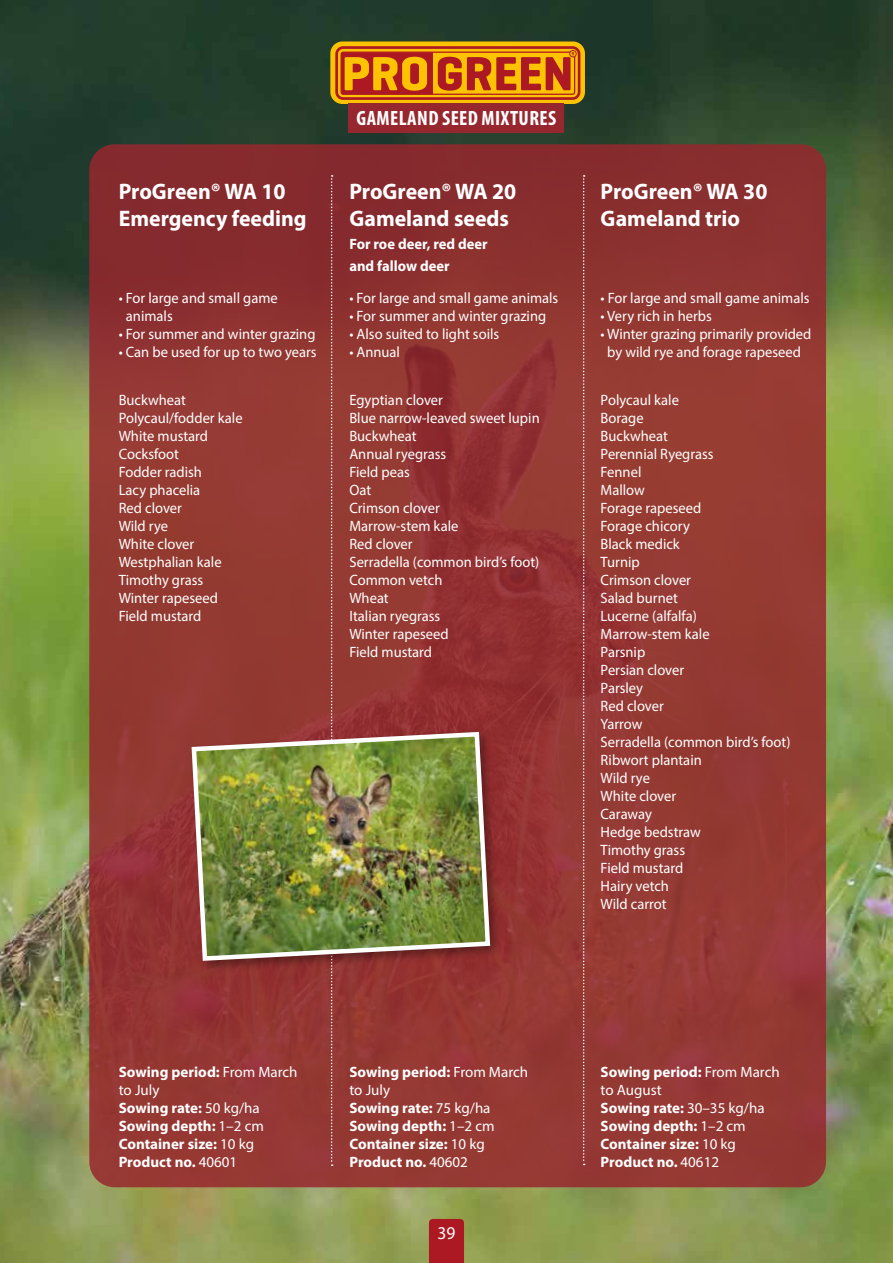
<style>
.page{position:relative;width:893px;height:1263px;background:#fff}
.page>*{position:absolute;margin:0;border:0;box-sizing:border-box;transform-origin:0 0}
.t1{font:700 22.5px/27px "Myriad Pro";color:#fff}
.t2{font:700 condensed 20.7px "Myriad Pro";letter-spacing:.02em;color:#fff}
.t3{font:18px "Myriad Pro";color:#fff}
.t4{font:15px/18px "Myriad Pro";color:#fff}
.t5{font:700 15px/18px "Myriad Pro";color:#fff}
.s1{font-weight:400}
</style>
<div class="page">
<img style="left:0;top:0;width:893px;height:1263px">
<div style="left:89px;top:144px;width:737px;height:1043px;background:linear-gradient(to right,#913432,#943833);border-radius:26px"></div>
<svg style="left:331px;top:175px;width:2px;height:991px"></svg>
<svg style="left:583px;top:175px;width:2px;height:990px;background:#af6b68"></svg>
<div style="left:332px;top:43px;width:252px;height:60px;background:#fdc300;border-radius:11px"></div>
<div style="left:330px;top:41px;width:255px;height:63px;border:3px solid #fdc300;border-radius:11px"></div>
<svg style="left:337px;top:48px;width:242px;height:51px"></svg>
<div style="left:335px;top:46px;width:245px;height:54px;border:3px solid #ad1923;border-radius:6px"></div>
<div style="left:341px;top:52px;width:92px;height:42px;background:#ad1923"></div>
<div style="left:341px;top:52px;width:234px;height:43px;border:1px solid #ad1923;border-radius:2px"></div>
<svg style="left:345px;top:57px;width:82px;height:34px"></svg>
<div style="left:569px;top:50px;width:7px;height:7px;border:1px solid #ad1923;border-radius:50%"></div>
<svg style="left:438px;top:52px;width:136px;height:39px"></svg>
<div style="left:348px;top:103px;width:216px;height:30px;background:#97272e"></div>
<div style="left:188px;top:729px;width:315px;height:244px;background:#000;opacity:.35"></div>
<img style="left:189px;top:729px;width:304px;height:234px">
<div style="left:429px;top:1219px;width:35px;height:44px;background:#ad1923"></div>
<h2 class="t2" style="left:357px;top:106px;width:201px">GAMELAND SEED MIXTURES</h2>
<h1 class="t1" style="left:119px;top:177px;width:189px">ProGreen® WA 10<br>Emergency feeding</h1>
<p class="t4" style="left:126px;top:288px;width:153px;text-indent:-7px">• For large and small game animals</p>
<p class="t4" style="left:119px;top:324px;width:198px">• For summer and winter grazing</p>
<p class="t4" style="left:119px;top:342px;width:199px">• Can be used for up to two years</p>
<h1 class="t1" style="left:349px;top:177px;width:168px">ProGreen® WA 20<br>Gameland seeds</h1>
<p class="t5" style="left:349px;top:232px;width:140px;line-height:22.5px">For roe deer, red deer and fallow deer</p>
<p class="t4" style="left:349px;top:288px;width:210px">• For large and small game animals</p>
<p class="t4" style="left:349px;top:306px;width:198px">• For summer and winter grazing</p>
<p class="t4" style="left:349px;top:324px;width:151px">• Also suited to light soils</p>
<p class="t4" style="left:349px;top:342px;width:52px">• Annual</p>
<h1 class="t1" style="left:601px;top:177px;width:168px">ProGreen® WA 30<br>Gameland trio</h1>
<p class="t4" style="left:601px;top:288px;width:210px">• For large and small game animals</p>
<p class="t4" style="left:601px;top:306px;width:113px">• Very rich in herbs</p>
<p class="t4" style="left:601px;top:324px;width:212px;text-align:center">• Winter grazing primarily provided by wild rye and forage rapeseed</p>
<p class="t4" style="left:119px;top:391px;width:125px">Buckwheat<br>Polycaul/fodder kale<br>White mustard<br>Cocksfoot<br>Fodder radish<br>Lacy phacelia<br>Red clover<br>Wild rye<br>White clover<br>Westphalian kale<br>Timothy grass<br>Winter rapeseed<br>Field mustard</p>
<p class="t4" style="left:349px;top:391px;width:192px">Egyptian clover<br>Blue narrow-leaved sweet lupin<br>Buckwheat<br>Annual ryegrass<br>Field peas<br>Oat<br>Crimson clover<br>Marrow-stem kale<br>Red clover<br>Serradella (common bird’s foot)<br>Common vetch<br>Wheat<br>Italian ryegrass<br>Winter rapeseed<br>Field mustard</p>
<p class="t4" style="left:601px;top:391px;width:191px">Polycaul kale<br>Borage<br>Buckwheat<br>Perennial Ryegrass<br>Fennel<br>Mallow<br>Forage rapeseed<br>Forage chicory<br>Black medick<br>Turnip<br>Crimson clover<br>Salad burnet<br>Lucerne (alfalfa)<br>Marrow-stem kale<br>Parsnip<br>Persian clover<br>Parsley<br>Red clover<br>Yarrow<br>Serradella (common bird’s foot)<br>Ribwort plantain<br>Wild rye<br>White clover<br>Caraway<br>Hedge bedstraw<br>Timothy grass<br>Field mustard<br>Hairy vetch<br>Wild carrot</p>
<p class="t5" style="left:119px;top:1062px;width:180px">Sowing period: <span class="s1">From March to July<br></span>Sowing rate: <span class="s1">50 kg/ha<br></span>Sowing depth: <span class="s1">1–2 cm<br></span>Container size: <span class="s1">10 kg<br></span>Product no. <span class="s1">40601</span></p>
<p class="t5" style="left:349px;top:1062px;width:180px">Sowing period: <span class="s1">From March to July<br></span>Sowing rate: <span class="s1">75 kg/ha<br></span>Sowing depth: <span class="s1">1–2 cm<br></span>Container size: <span class="s1">10 kg<br></span>Product no. <span class="s1">40602</span></p>
<p class="t3" style="left:437px;top:1222px;width:19px">39</p>
<p class="t5" style="left:601px;top:1062px;width:181px">Sowing period: <span class="s1">From March to August<br></span>Sowing rate: <span class="s1">30–35 kg/ha<br></span>Sowing depth: <span class="s1">1–2 cm<br></span>Container size: <span class="s1">10 kg<br></span>Product no. <span class="s1">40612</span></p>
</div>
